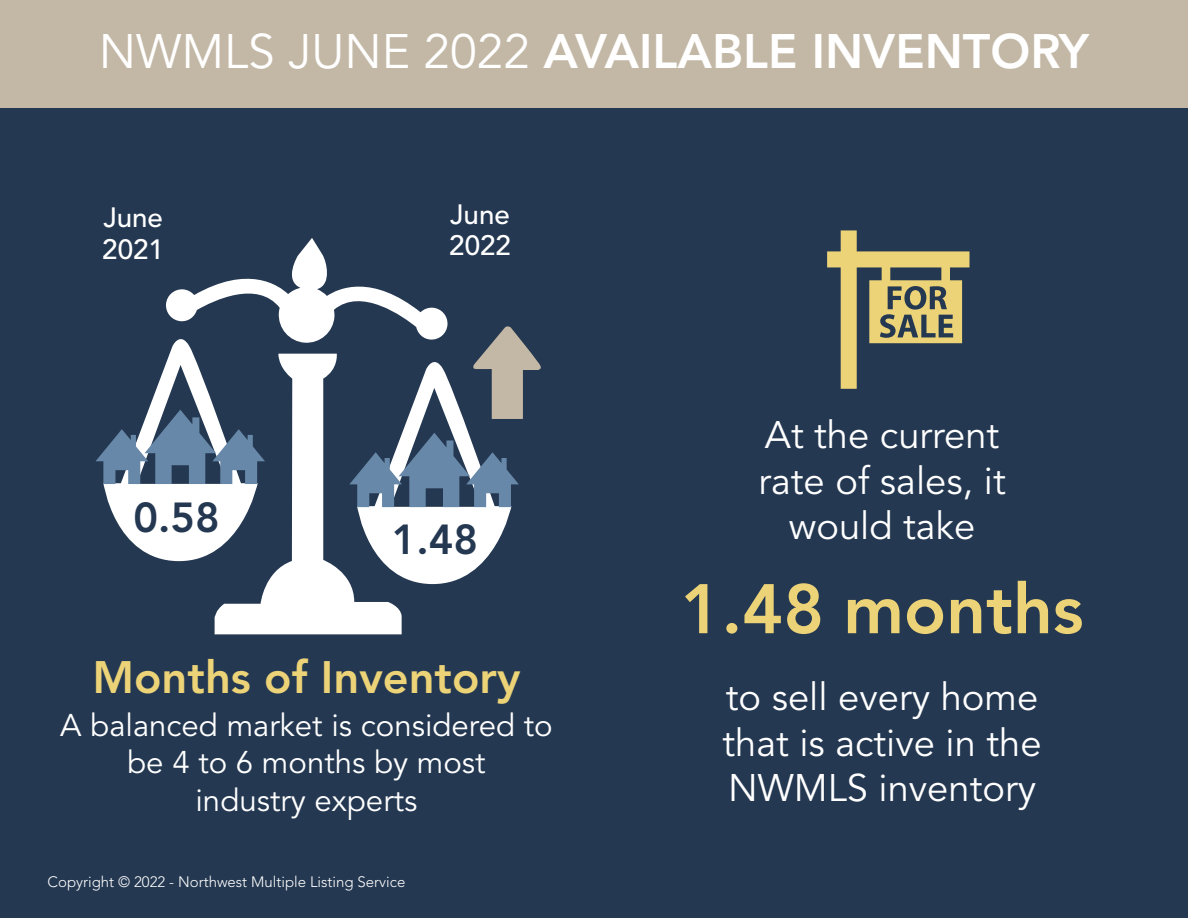
<style>
.page{position:relative;width:1188px;height:918px;background:#fff}
.page>*{position:absolute;margin:0;border:0;box-sizing:border-box;transform-origin:0 0}
.t1{font:800 69.3px "Avenir LT Std";color:#edd378}
.t2{font:800 48px "Avenir LT Std";color:#fff}
.t3{font:800 45.15px "Avenir LT Std";color:#edd378}
.t4{font:800 41.55px "Avenir LT Std";color:#243851}
.t5{font:38.1px/45.8px "Avenir LT Std";color:#fff;text-align:center}
.t6{font:31.2px/37.5px "Avenir LT Std";color:#fff;text-align:center}
.t7{font:500 27.75px/31.2px "Avenir LT Std";color:#fff}
.t8{font:300 15px "Avenir LT Std";color:#fff}
.s1{font-weight:400}
</style>
<div class="page">
<div style="left:0;top:108px;width:1188px;height:810px;background:#243851"></div>
<div style="left:0;top:0;width:1188px;height:108px;background:#c3b8a6"></div>
<svg style="left:215px;top:585px;width:187px;height:49px;fill:#fff"></svg>
<svg style="left:827px;top:230px;width:143px;height:159px"></svg>
<svg style="left:96px;top:238px;width:445px;height:347px"></svg>
<p class="t2" style="left:99px;top:23px;width:992px"><span class="s1">NWMLS JUNE 2022</span> AVAILABLE INVENTORY</p>
<p class="t7" style="left:102px;top:203px;width:63px">June<br>2021</p>
<p class="t7" style="left:449px;top:200px;width:63px">June<br>2022</p>
<p class="t4" style="left:134px;top:493px;width:88px">0.58</p>
<p class="t4" style="left:392px;top:515px;width:88px">1.48</p>
<p class="t3" style="left:92px;top:650px;width:430px">Months of Inventory</p>
<p class="t6" style="left:60px;top:707px;width:494px">A balanced market is considered to be 4 to 6 months by most<br>industry experts</p>
<p class="t8" style="left:48px;top:873px;width:359px">Copyright © 2022 - Northwest Multiple Listing Service</p>
<p class="t5" style="left:759px;top:413px;width:249px">At the current rate of sales, it would take</p>
<h1 class="t1" style="left:681px;top:568px;width:405px">1.48 months</h1>
<p class="t5" style="left:722px;top:675px;width:321px;text-align:justify">to sell every home that is active in the NWMLS inventory</p>
</div>
